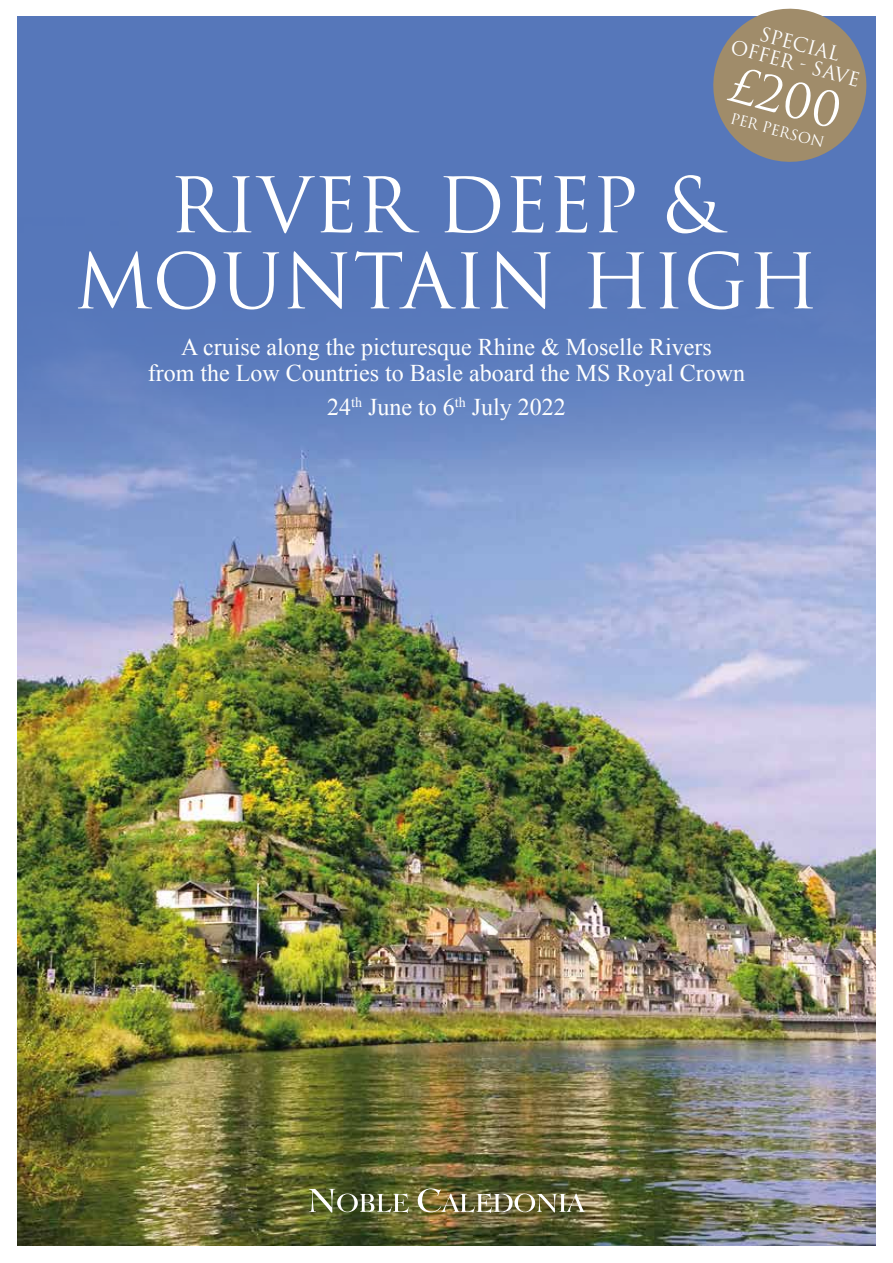
<style>
.page{position:relative;width:893px;height:1263px;background:#fff}
.page>*{position:absolute;margin:0;border:0;box-sizing:border-box;transform-origin:0 0}
.t1{font:74.4px/76.1px "Trajan Pro 3";color:#fff;text-align:center}
.t2{font:47.25px "Trajan Pro 3";color:#fff}
.t3{font:24px/25.5px "Times New Roman";color:#fff;text-align:center}
.t4{font:19.05px/19.6px "Trajan Pro 3";color:#fff;text-align:center}
.t5{font:14.4px "Trajan Pro 3";color:#fff}
</style>
<div class="page">
<img style="left:17px;top:474px;width:859px;height:772px">
<svg style="left:17px;top:17px;width:859px;height:457px;fill:#5777ba"></svg>
<svg style="left:309px;top:1189px;width:100px;height:24px"></svg>
<img style="left:418px;top:1188px;width:167px;height:25px">
<svg style="left:705px;top:8px;width:170px;height:162px"></svg>
<p class="t4" style="left:739px;top:18px;width:134px;rotate:15deg">SPECIAL<br>OFFER - SAVE</p>
<h2 class="t2" style="left:740px;top:52px;width:114px;rotate:15deg">£200</h2>
<p class="t5" style="left:733px;top:108px;width:98px;rotate:15deg">PER PERSON</p>
<h1 class="t1" style="left:74px;top:170px;width:746px">RIVER DEEP &amp;<br>MOUNTAIN HIGH</h1>
<p class="t3" style="left:148px;top:334px;width:599px">A cruise along the picturesque Rhine &amp; Moselle Rivers<br>from the Low Countries to Basle aboard the MS Royal Crown</p>
<p class="t3" style="left:327px;top:393px;width:240px">24<sup>th</sup> June to 6<sup>th</sup> July 2022</p>
</div>
